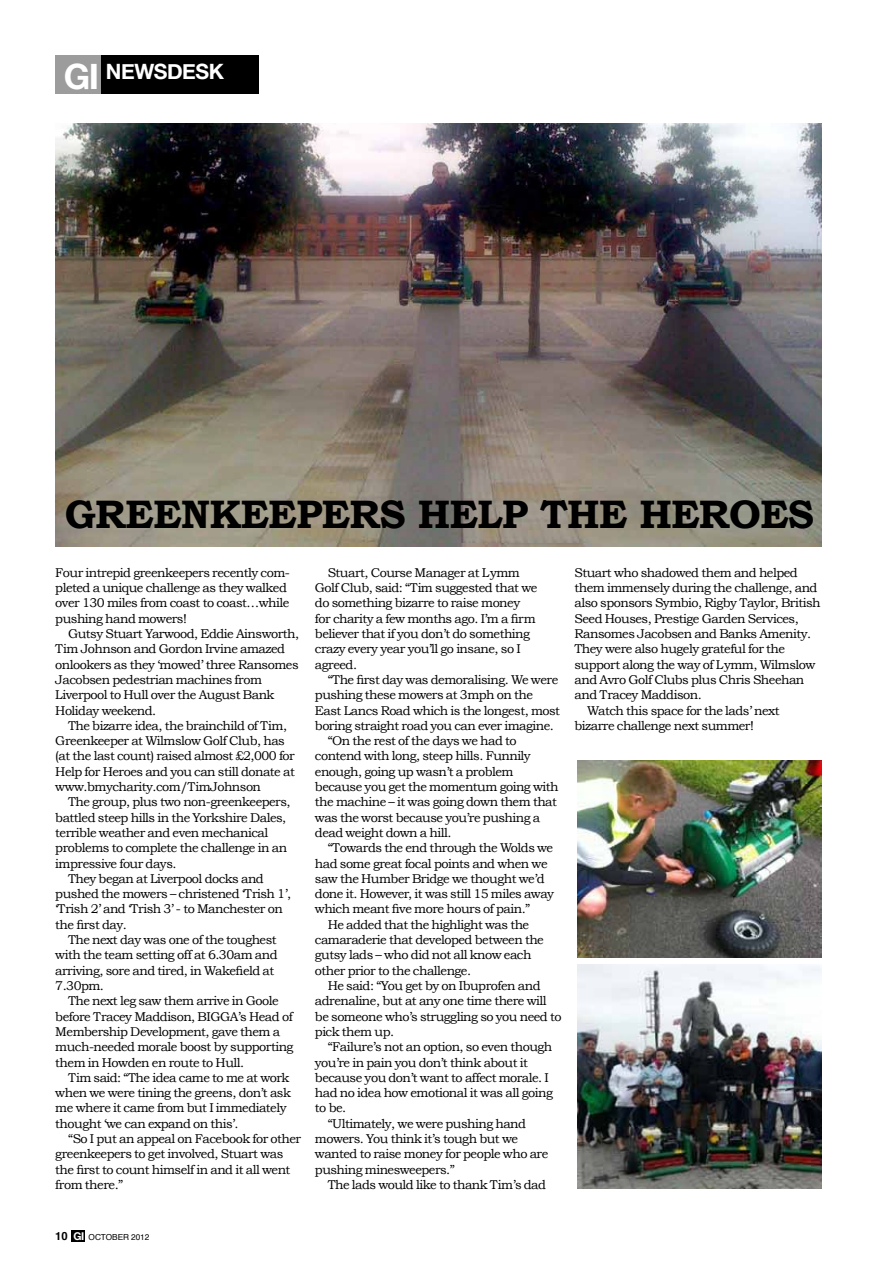
<style>
.page{position:relative;width:891px;height:1263px;background:#fff}
.page>*{position:absolute;margin:0;border:0;box-sizing:border-box;transform-origin:0 0}
.t1{font:700 39.75px "Bookman Old Style";letter-spacing:-.02em;color:#000}
.t2{font:700 21px "Helvetica Neue";letter-spacing:-.02em;color:#fff}
.t3{font:12.75px "Bookman Old Style";letter-spacing:-.04em;color:#000}
.t4{font:8.25px "Helvetica";color:#000}
.s1{font-size:34.95px}
.s2{font-weight:700;font-size:11.25px}
.s3{font-family:"Helvetica Neue";font-weight:700;font-size:10.8px;color:#fff}
</style>
<div class="page">
<div style="left:71px;top:1230px;width:14px;height:11px;background:#000"></div>
<div style="left:59px;top:55px;width:117px;height:39px;background:#000"></div>
<div style="left:150px;top:55px;width:109px;height:39px;background:#000"></div>
<div style="left:55px;top:55px;width:46px;height:39px;background:#9c9c9d"></div>
<img style="left:55px;top:123px;width:766px;height:423px">
<img style="left:577px;top:964px;width:243px;height:224px">
<img style="left:577px;top:760px;width:244px;height:198px">
<p class="t2" style="left:64px;top:59px;width:160px"><span class="s1">GI</span> NEWSDESK</p>
<p class="t1" style="left:65px;top:491px;width:750px">GREENKEEPERS HELP THE HERO ES</p>
<p class="t3" style="left:55px;top:565px;width:236px">Four intrepid greenkeepers recently com-</p>
<p class="t3" style="left:55px;top:580px;width:233px">pleted a unique challenge as they walked</p>
<p class="t3" style="left:55px;top:596px;width:235px">over 130 miles from coast to coast…while</p>
<p class="t3" style="left:55px;top:611px;width:133px">pushing hand mowers!</p>
<p class="t3" style="left:68px;top:626px;width:232px">Gutsy Stuart Yarwood, Eddie Ainsworth,</p>
<p class="t3" style="left:55px;top:642px;width:231px">Tim Johnson and Gordon Irvine amazed</p>
<p class="t3" style="left:55px;top:657px;width:245px">onlookers as they ‘mowed’ three Ransomes</p>
<p class="t3" style="left:55px;top:672px;width:208px">Jacobsen pedestrian machines from</p>
<p class="t3" style="left:55px;top:688px;width:220px">Liverpool to Hull over the August Bank</p>
<p class="t3" style="left:55px;top:703px;width:102px">Holiday weekend.</p>
<p class="t3" style="left:68px;top:718px;width:220px">The bizarre idea, the brainchild of Tim,</p>
<p class="t3" style="left:55px;top:733px;width:231px">Greenkeeper at Wilmslow Golf Club, has</p>
<p class="t3" style="left:55px;top:749px;width:241px">(at the last count) raised almost £2,000 for</p>
<p class="t3" style="left:55px;top:764px;width:241px">Help for Heroes and you can still donate at</p>
<p class="t3" style="left:55px;top:779px;width:207px">www.bmycharity.com/TimJohnson</p>
<p class="t3" style="left:68px;top:795px;width:224px">The group, plus two non-greenkeepers,</p>
<p class="t3" style="left:55px;top:810px;width:232px">battled steep hills in the Yorkshire Dales,</p>
<p class="t3" style="left:55px;top:825px;width:214px">terrible weather and even mechanical</p>
<p class="t3" style="left:55px;top:841px;width:233px">problems to complete the challenge in an</p>
<p class="t3" style="left:55px;top:856px;width:123px">impressive four days.</p>
<p class="t3" style="left:68px;top:871px;width:197px">They began at Liverpool docks and</p>
<p class="t3" style="left:55px;top:886px;width:237px">pushed the mowers – christened ‘Trish 1’,</p>
<p class="t3" style="left:55px;top:902px;width:229px">‘Trish 2’ and ‘Trish 3’ - to Manchester on</p>
<p class="t3" style="left:55px;top:917px;width:73px">the first day.</p>
<p class="t3" style="left:68px;top:932px;width:210px">The next day was one of the toughest</p>
<p class="t3" style="left:55px;top:948px;width:224px">with the team setting off at 6.30am and</p>
<p class="t3" style="left:55px;top:963px;width:220px">arriving, sore and tired, in Wakefield at</p>
<p class="t3" style="left:55px;top:978px;width:50px">7.30pm.</p>
<p class="t3" style="left:68px;top:994px;width:212px">The next leg saw them arrive in Goole</p>
<p class="t3" style="left:55px;top:1009px;width:239px">before Tracey Maddison, BIGGA’s Head of</p>
<p class="t3" style="left:55px;top:1024px;width:226px">Membership Development, gave them a</p>
<p class="t3" style="left:55px;top:1039px;width:239px">much-needed morale boost by supporting</p>
<p class="t3" style="left:55px;top:1055px;width:190px">them in Howden en route to Hull.</p>
<p class="t3" style="left:68px;top:1070px;width:223px">Tim said: “The idea came to me at work</p>
<p class="t3" style="left:55px;top:1085px;width:237px">when we were tining the greens, don’t ask</p>
<p class="t3" style="left:55px;top:1101px;width:233px">me where it came from but I immediately</p>
<p class="t3" style="left:55px;top:1116px;width:185px">thought ‘we can expand on this’.</p>
<p class="t3" style="left:68px;top:1131px;width:234px">“So I put an appeal on Facebook for other</p>
<p class="t3" style="left:55px;top:1147px;width:229px">greenkeepers to get involved, Stuart was</p>
<p class="t3" style="left:55px;top:1162px;width:236px">the first to count himself in and it all went</p>
<p class="t3" style="left:55px;top:1177px;width:69px">from there.”</p>
<p class="t3" style="left:327px;top:565px;width:194px">Stuart, Course Manager at Lymm</p>
<p class="t3" style="left:315px;top:580px;width:224px">Golf Club, said: “Tim suggested that we</p>
<p class="t3" style="left:315px;top:596px;width:207px">do something bizarre to raise money</p>
<p class="t3" style="left:315px;top:611px;width:222px">for charity a few months ago. I’m a firm</p>
<p class="t3" style="left:315px;top:626px;width:216px">believer that if you don’t do something</p>
<p class="t3" style="left:315px;top:642px;width:207px">crazy every year you’ll go insane, so I</p>
<p class="t3" style="left:315px;top:657px;width:44px">agreed.</p>
<p class="t3" style="left:327px;top:672px;width:232px">“The first day was demoralising. We were</p>
<p class="t3" style="left:315px;top:688px;width:219px">pushing these mowers at 3mph on the</p>
<p class="t3" style="left:315px;top:703px;width:246px">East Lancs Road which is the longest, most</p>
<p class="t3" style="left:315px;top:718px;width:240px">boring straight road you can ever imagine.</p>
<p class="t3" style="left:327px;top:733px;width:190px">“On the rest of the days we had to</p>
<p class="t3" style="left:315px;top:749px;width:217px">contend with long, steep hills. Funnily</p>
<p class="t3" style="left:315px;top:764px;width:200px">enough, going up wasn’t a problem</p>
<p class="t3" style="left:315px;top:779px;width:245px">because you get the momentum going with</p>
<p class="t3" style="left:315px;top:795px;width:243px">the machine – it was going down them that</p>
<p class="t3" style="left:315px;top:810px;width:227px">was the worst because you’re pushing a</p>
<p class="t3" style="left:315px;top:825px;width:138px">dead weight down a hill.</p>
<p class="t3" style="left:327px;top:841px;width:227px">“Towards the end through the Wolds we</p>
<p class="t3" style="left:315px;top:856px;width:234px">had some great focal points and when we</p>
<p class="t3" style="left:315px;top:871px;width:231px">saw the Humber Bridge we thought we’d</p>
<p class="t3" style="left:315px;top:886px;width:241px">done it. However, it was still 15 miles away</p>
<p class="t3" style="left:315px;top:902px;width:217px">which meant five more hours of pain.”</p>
<p class="t3" style="left:327px;top:917px;width:203px">He added that the highlight was the</p>
<p class="t3" style="left:315px;top:932px;width:230px">camaraderie that developed between the</p>
<p class="t3" style="left:315px;top:948px;width:218px">gutsy lads – who did not all know each</p>
<p class="t3" style="left:315px;top:963px;width:158px">other prior to the challenge.</p>
<p class="t3" style="left:327px;top:978px;width:214px">He said: “You get by on Ibuprofen and</p>
<p class="t3" style="left:315px;top:994px;width:233px">adrenaline, but at any one time there will</p>
<p class="t3" style="left:315px;top:1009px;width:248px">be someone who’s struggling so you need to</p>
<p class="t3" style="left:315px;top:1024px;width:81px">pick them up.</p>
<p class="t3" style="left:327px;top:1039px;width:226px">“Failure’s not an option, so even though</p>
<p class="t3" style="left:315px;top:1055px;width:214px">you’re in pain you don’t think about it</p>
<p class="t3" style="left:315px;top:1070px;width:235px">because you don’t want to affect morale. I</p>
<p class="t3" style="left:315px;top:1085px;width:239px">had no idea how emotional it was all going</p>
<p class="t3" style="left:315px;top:1101px;width:33px">to be.</p>
<p class="t3" style="left:327px;top:1116px;width:200px">“Ultimately, we were pushing hand</p>
<p class="t3" style="left:315px;top:1131px;width:204px">mowers. You think it’s tough but we</p>
<p class="t3" style="left:315px;top:1147px;width:235px">wanted to raise money for people who are</p>
<p class="t3" style="left:315px;top:1162px;width:141px">pushing minesweepers.”</p>
<p class="t3" style="left:327px;top:1177px;width:220px">The lads would like to thank Tim’s dad</p>
<p class="t3" style="left:574px;top:565px;width:225px">Stuart who shadowed them and helped</p>
<p class="t3" style="left:574px;top:580px;width:244px">them immensely during the challenge, and</p>
<p class="t3" style="left:574px;top:596px;width:247px">also sponsors Symbio, Rigby Taylor, British</p>
<p class="t3" style="left:574px;top:611px;width:226px">Seed Houses, Prestige Garden Services,</p>
<p class="t3" style="left:574px;top:626px;width:238px">Ransomes Jacobsen and Banks Amenity.</p>
<p class="t3" style="left:574px;top:642px;width:212px">They were also hugely grateful for the</p>
<p class="t3" style="left:574px;top:657px;width:242px">support along the way of Lymm, Wilmslow</p>
<p class="t3" style="left:574px;top:672px;width:231px">and Avro Golf Clubs plus Chris Sheehan</p>
<p class="t3" style="left:574px;top:688px;width:129px">and Tracey Maddison.</p>
<p class="t3" style="left:587px;top:703px;width:194px">Watch this space for the lads’ next</p>
<p class="t3" style="left:574px;top:718px;width:181px">bizarre challenge next summer!</p>
<p class="t4" style="left:55px;top:1231px;width:96px"><span class="s2">10</span> <span class="s3">GI</span> OCTOBER 2012</p>
</div>
